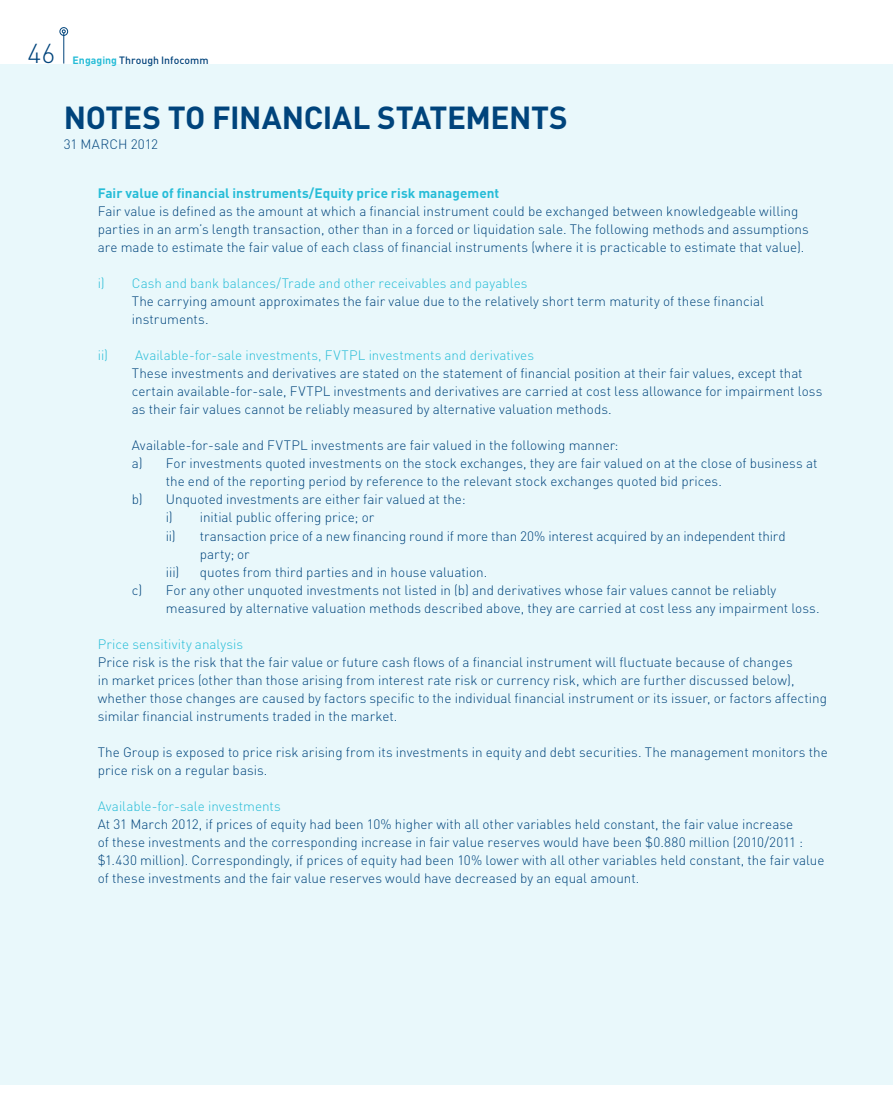
<style>
.page{position:relative;width:893px;height:1106px;background:#fff}
.page>*{position:absolute;margin:0;border:0;box-sizing:border-box;transform-origin:0 0}
.t1{font:700 31.5px "DIN";letter-spacing:-.005em;color:#00447c}
.t2{font:300 27px "DIN";color:#00447c}
.t3{font:300 13.5px/18px "DIN";color:#00447c}
.t4{font:300 13.5px "DIN";color:#26bcd7}
.t5{font:700 13.5px "DIN";letter-spacing:.005em;color:#26bcd7}
.t6{font:500 10.5px "DIN";color:#00447c}
.s1{font-weight:700;color:#26bcd7}
</style>
<div class="page">
<div style="left:0;top:64px;width:893px;height:1020px;background:#e9f8fb"></div>
<hr style="left:63px;top:33px;width:1px;height:31px;background:#00447c">
<div style="left:60px;top:27px;width:8px;height:9px;border:1px solid #00447c;border-radius:50%"></div>
<h2 class="t2" style="left:27px;top:37px;width:29px">46</h2>
<p class="t6" style="left:73px;top:53px;width:137px"><span class="s1">Engaging</span> Through Infocomm</p>
<h1 class="t1" style="left:64px;top:97px;width:20px">NOTE</h1>
<h1 class="t1" style="left:142px;top:97px;width:118px">S TO FINANC</h1>
<h1 class="t1" style="left:323px;top:97px;width:93px">IAL STATEMENT</h1>
<h1 class="t1" style="left:549px;top:97px;width:20px">S</h1>
<p class="t3" style="left:64px;top:135px;width:37px">31 March</p>
<p class="t3" style="left:131px;top:135px;width:29px">2012</p>
<p class="t5" style="left:98px;top:185px;width:403px">Fair value of financial instruments/Equity price risk management</p>
<p class="t3" style="left:98px;top:202px;width:713px">Fair value is defined as the amount at which a financial instrument could be exchanged between knowledgeable willing parties in an arm’s length transaction, other than in a forced or liquidation sale. The following methods and assumptions are made to estimate the fair value of each class of financial instruments (where it is practicable to estimate that value).</p>
<p class="t4" style="left:98px;top:275px;width:431px">i) Cash and bank balances/Trade and other receivables and payables</p>
<p class="t3" style="left:132px;top:292px;width:634px">The carrying amount approximates the fair value due to the relatively short term maturity of these financial instruments.</p>
<p class="t4" style="left:98px;top:347px;width:438px">ii) Available-for-sale investments, FVTPL investments and derivatives</p>
<p class="t3" style="left:132px;top:364px;width:692px">These investments and derivatives are stated on the statement of financial position at their fair values, except that certain available-for-sale, FVTPL investments and derivatives are carried at cost less allowance for impairment loss as their fair values cannot be reliably measured by alternative valuation methods.</p>
<p class="t3" style="left:132px;top:436px;width:488px">Available-for-sale and FVTPL investments are fair valued in the following manner:</p>
<p class="t3" style="left:132px;top:454px;width:687px">a) For investments quoted investments on the stock exchanges, they are fair valued on at the close of business at</p>
<p class="t3" style="left:166px;top:472px;width:558px">the end of the reporting period by reference to the relevant stock exchanges quoted bid prices.</p>
<p class="t3" style="left:132px;top:490px;width:335px">b) Unquoted investments are either fair valued at the:</p>
<p class="t3" style="left:166px;top:508px;width:210px">i) initial public offering price; or</p>
<p class="t3" style="left:166px;top:526px;width:621px">ii) transaction price of a new financing round if more than 20% interest acquired by an independent third</p>
<p class="t3" style="left:200px;top:544px;width:51px">party; or</p>
<p class="t3" style="left:166px;top:562px;width:15px">iii)</p>
<p class="t3" style="left:200px;top:562px;width:289px">quotes from third parties and in house valuation.</p>
<p class="t3" style="left:132px;top:580px;width:646px">c) For any other unquoted investments not listed in (b) and derivatives whose fair values cannot be reliably</p>
<p class="t3" style="left:166px;top:598px;width:655px">measured by alternative valuation methods described above, they are carried at cost less any impairment loss.</p>
<p class="t4" style="left:98px;top:635px;width:147px">Price sensitivity analysis</p>
<p class="t3" style="left:98px;top:652px;width:731px">Price risk is the risk that the fair value or future cash flows of a financial instrument will fluctuate because of changes<br>in market prices (other than those arising from interest rate risk or currency risk, which are further discussed below), whether those changes are caused by factors specific to the individual financial instrument or its issuer, or factors affecting similar financial instruments traded in the market.</p>
<p class="t3" style="left:98px;top:742px;width:731px">The Group is exposed to price risk arising from its investments in equity and debt securities. The management monitors the price risk on a regular basis.</p>
<p class="t4" style="left:98px;top:797px;width:185px">Available-for-sale investments</p>
<p class="t3" style="left:98px;top:814px;width:728px">At 31 March 2012, if prices of equity had been 10% higher with all other variables held constant, the fair value increase<br>of these investments and the corresponding increase in fair value reserves would have been $0.880 million (2010/2011 : $1.430 million). Correspondingly, if prices of equity had been 10% lower with all other variables held constant, the fair value of these investments and the fair value reserves would have decreased by an equal amount.</p>
</div>
